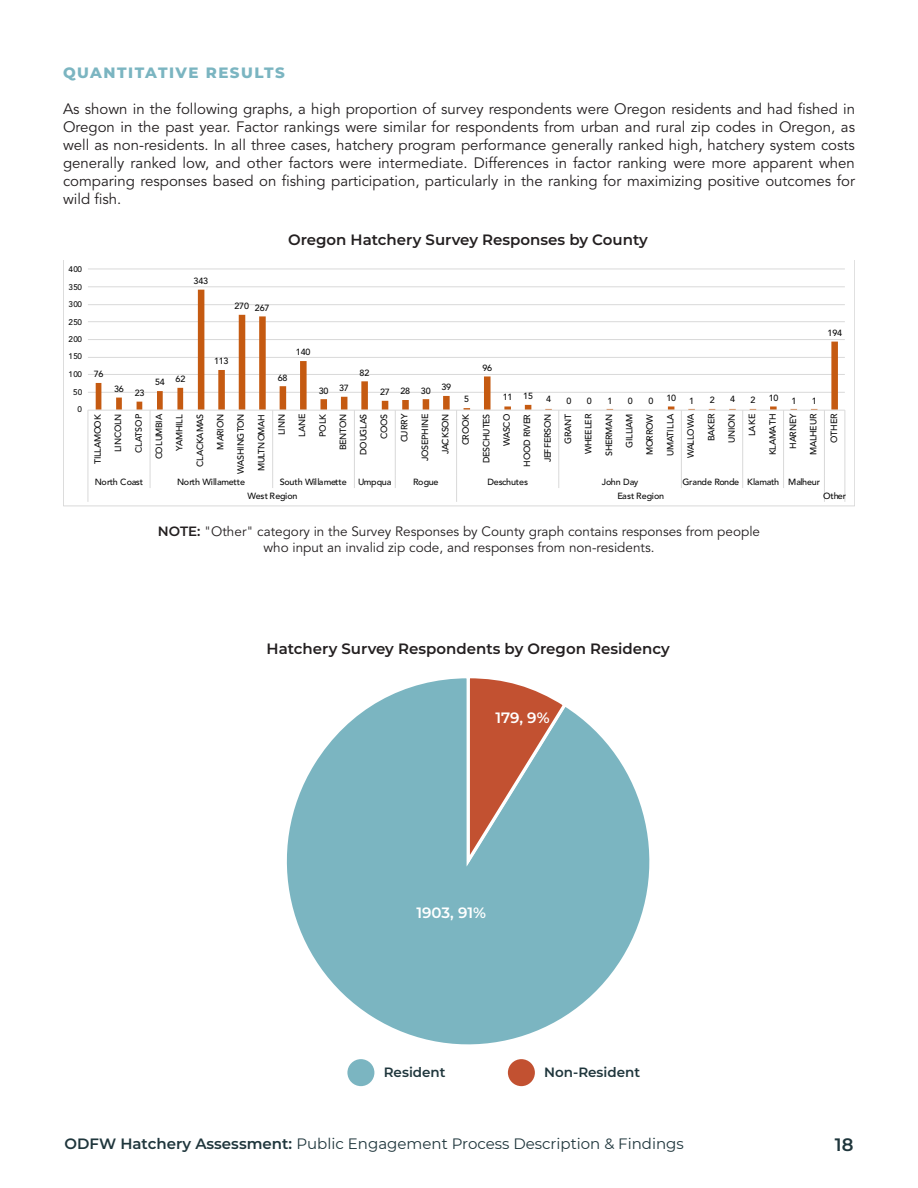
<style>
.page{position:relative;width:918px;height:1188px;background:#fff}
.page>*{position:absolute;margin:0;border:0;box-sizing:border-box;transform-origin:0 0}
.t1{font:600 18px "Montserrat";color:#1f363c}
.t2{font:15px/18px "Avenir LT Std";color:#231f20;text-align:justify}
.t3{font:600 15px "Montserrat";color:#231f20}
.t4{font:15px "Montserrat";color:#1f363c}
.t5{font:800 15px "Montserrat";letter-spacing:.1em;color:#7bb5c1}
.t6{font:600 15px "Montserrat";color:#fff}
.t7{font:13.5px/16.2px "Avenir LT Std";color:#231f20;text-align:center}
.t8{font:600 13.5px "Montserrat";color:#1f363c}
.t9{font:500 9px "Avenir LT Std";letter-spacing:-.025em;color:#0d0d0d}
.t10{font:500 9px "Avenir LT Std";color:#0d0d0d}
.t11{font:500 9px "Avenir LT Std";letter-spacing:.025em;color:#0d0d0d}
.t12{font:500 9px "Avenir LT Std";letter-spacing:-.045em;color:#0d0d0d}
.t13{font:500 9px "Avenir LT Std";letter-spacing:-.055em;color:#0d0d0d}
.t14{font:500 8.1px "Avenir LT Std";letter-spacing:.045em;color:#0d0d0d}
.s1{font-family:"Montserrat";font-weight:600}
.s2{font-weight:600}
</style>
<div class="page">
<svg style="left:63px;top:260px;width:792px;height:246px"></svg>
<svg style="left:286px;top:678px;width:364px;height:394px"></svg>
<svg style="left:464px;top:678px;width:105px;height:186px;background:#a99188"></svg>
<div style="left:347px;top:1059px;width:27px;height:27px;background:#7bb5c1;border-radius:50%"></div>
<div style="left:508px;top:1059px;width:27px;height:27px;background:#c25131;border-radius:50%"></div>
<p class="t5" style="left:63px;top:61px;width:223px">QUANTITATIVE RESULTS</p>
<p class="t2" style="left:63px;top:100px;width:794px">As shown in the following graphs, a high proportion of survey respondents were Oregon residents and had fished in Oregon in the past year. Factor rankings were similar for respondents from urban and rural zip codes in Oregon, as well as non-residents. In all three cases, hatchery program performance generally ranked high, hatchery system costs generally ranked low, and other factors were intermediate. Differences in factor ranking were more apparent when comparing responses based on fishing participation, particularly in the ranking for maximizing positive outcomes for wild fish.</p>
<p class="t14" style="left:69px;top:264px;width:15px">400</p>
<p class="t14" style="left:69px;top:282px;width:15px">350</p>
<p class="t14" style="left:69px;top:299px;width:15px">300</p>
<p class="t14" style="left:69px;top:317px;width:15px">250</p>
<p class="t14" style="left:69px;top:335px;width:15px">200</p>
<p class="t14" style="left:69px;top:352px;width:15px">150</p>
<p class="t14" style="left:69px;top:370px;width:15px">100</p>
<p class="t14" style="left:73px;top:388px;width:11px">50</p>
<p class="t14" style="left:78px;top:405px;width:6px">0</p>
<p class="t9" style="left:194px;top:276px;width:16px">343</p>
<p class="t3" style="left:288px;top:229px;width:361px">Oregon Hatchery Survey Responses by County</p>
<p class="t9" style="left:235px;top:302px;width:37px">270 267</p>
<p class="t9" style="left:94px;top:369px;width:11px">76</p>
<p class="t9" style="left:114px;top:384px;width:11px">36</p>
<p class="t9" style="left:135px;top:388px;width:11px">23</p>
<p class="t9" style="left:155px;top:375px;width:32px">54 62</p>
<p class="t9" style="left:214px;top:356px;width:16px">113</p>
<p class="t9" style="left:278px;top:372px;width:11px">68</p>
<p class="t9" style="left:296px;top:347px;width:16px">140</p>
<p class="t9" style="left:319px;top:384px;width:32px">30 37</p>
<p class="t9" style="left:360px;top:367px;width:11px">82</p>
<p class="t9" style="left:380px;top:386px;width:73px">27 28 30 39</p>
<p class="t9" style="left:464px;top:394px;width:6px">5</p>
<p class="t9" style="left:482px;top:362px;width:11px">96</p>
<p class="t9" style="left:503px;top:391px;width:32px">11 15</p>
<p class="t9" style="left:546px;top:394px;width:6px">4</p>
<p class="t9" style="left:567px;top:396px;width:6px">0</p>
<p class="t9" style="left:587px;top:396px;width:6px">0</p>
<p class="t9" style="left:607px;top:396px;width:6px">1</p>
<p class="t9" style="left:628px;top:396px;width:6px">0</p>
<p class="t9" style="left:648px;top:396px;width:6px">0</p>
<p class="t9" style="left:666px;top:393px;width:11px">10</p>
<p class="t9" style="left:689px;top:396px;width:6px">1</p>
<p class="t9" style="left:710px;top:395px;width:6px">2</p>
<p class="t9" style="left:730px;top:394px;width:6px">4</p>
<p class="t9" style="left:751px;top:395px;width:6px">2</p>
<p class="t9" style="left:769px;top:393px;width:11px">10</p>
<p class="t9" style="left:792px;top:396px;width:6px">1</p>
<p class="t9" style="left:812px;top:396px;width:6px">1</p>
<p class="t9" style="left:828px;top:328px;width:16px">194</p>
<p class="t9" style="left:92px;top:464px;width:51px;rotate:-90deg">TILLAMOOK</p>
<p class="t9" style="left:113px;top:452px;width:39px;rotate:-90deg">LINCOLN</p>
<p class="t9" style="left:133px;top:453px;width:40px;rotate:-90deg">CLATSOP</p>
<p class="t9" style="left:154px;top:459px;width:47px;rotate:-90deg">COLUMBIA</p>
<p class="t9" style="left:174px;top:451px;width:38px;rotate:-90deg">YAMHILL</p>
<p class="t11" style="left:195px;top:467px;width:54px;rotate:-90deg">CLACKAMAS</p>
<p class="t9" style="left:215px;top:450px;width:37px;rotate:-90deg">MARION</p>
<p class="t9" style="left:236px;top:474px;width:61px;rotate:-90deg">WASHINGTON</p>
<p class="t12" style="left:256px;top:471px;width:58px;rotate:-90deg">MULTNOMAH</p>
<p class="t9" style="left:277px;top:435px;width:22px;rotate:-90deg">LINN</p>
<p class="t9" style="left:297px;top:437px;width:24px;rotate:-90deg">LANE</p>
<p class="t9" style="left:317px;top:437px;width:24px;rotate:-90deg">POLK</p>
<p class="t9" style="left:338px;top:450px;width:38px;rotate:-90deg">BENTON</p>
<p class="t9" style="left:358px;top:455px;width:43px;rotate:-90deg">DOUGLAS</p>
<p class="t9" style="left:379px;top:439px;width:27px;rotate:-90deg">COOS</p>
<p class="t9" style="left:399px;top:442px;width:30px;rotate:-90deg">CURRY</p>
<p class="t9" style="left:420px;top:461px;width:48px;rotate:-90deg">JOSEPHINE</p>
<p class="t9" style="left:440px;top:454px;width:42px;rotate:-90deg">JACKSON</p>
<p class="t9" style="left:461px;top:445px;width:33px;rotate:-90deg">CROOK</p>
<p class="t9" style="left:481px;top:463px;width:51px;rotate:-90deg">DESCHUTES</p>
<p class="t9" style="left:502px;top:446px;width:34px;rotate:-90deg">WASCO</p>
<p class="t9" style="left:522px;top:467px;width:54px;rotate:-90deg">HOOD RIVER</p>
<p class="t9" style="left:542px;top:462px;width:50px;rotate:-90deg">JEFFERSON</p>
<p class="t9" style="left:563px;top:444px;width:31px;rotate:-90deg">GRANT</p>
<p class="t9" style="left:583px;top:454px;width:42px;rotate:-90deg">WHEELER</p>
<p class="t9" style="left:604px;top:456px;width:44px;rotate:-90deg">SHERMAN</p>
<p class="t9" style="left:624px;top:448px;width:36px;rotate:-90deg">GILLIAM</p>
<p class="t9" style="left:645px;top:455px;width:43px;rotate:-90deg">MORROW</p>
<p class="t9" style="left:665px;top:456px;width:43px;rotate:-90deg">UMATILLA</p>
<p class="t13" style="left:686px;top:458px;width:46px;rotate:-90deg">WALLOWA</p>
<p class="t9" style="left:706px;top:441px;width:29px;rotate:-90deg">BAKER</p>
<p class="t9" style="left:726px;top:443px;width:31px;rotate:-90deg">UNION</p>
<p class="t9" style="left:747px;top:436px;width:23px;rotate:-90deg">LAKE</p>
<p class="t9" style="left:767px;top:455px;width:43px;rotate:-90deg">KLAMATH</p>
<p class="t9" style="left:788px;top:449px;width:36px;rotate:-90deg">HARNEY</p>
<p class="t9" style="left:808px;top:455px;width:43px;rotate:-90deg">MALHEUR</p>
<p class="t9" style="left:829px;top:443px;width:30px;rotate:-90deg">OTHER</p>
<p class="t9" style="left:95px;top:477px;width:50px">North Coast</p>
<p class="t9" style="left:177px;top:477px;width:69px">North Willamette</p>
<p class="t9" style="left:280px;top:477px;width:69px">South Willamette</p>
<p class="t9" style="left:358px;top:477px;width:35px">Umpqua</p>
<p class="t9" style="left:413px;top:477px;width:27px">Rogue</p>
<p class="t9" style="left:487px;top:477px;width:42px">Deschutes</p>
<p class="t9" style="left:602px;top:477px;width:38px">John Day</p>
<p class="t9" style="left:683px;top:477px;width:139px">Grande Ronde Klamath Malheur</p>
<p class="t9" style="left:248px;top:491px;width:51px">West Region</p>
<p class="t10" style="left:617px;top:491px;width:48px">East Region</p>
<p class="t9" style="left:823px;top:491px;width:24px">Other</p>
<p class="t7" style="left:158px;top:523px;width:604px"><span class="s1">NOTE:</span> "Other" category in the Survey Responses by County graph contains responses from people who input an invalid zip code, and responses from non-residents.</p>
<p class="t3" style="left:267px;top:638px;width:405px">Hatchery Survey Respondents by Oregon Residency</p>
<p class="t6" style="left:495px;top:707px;width:56px">179, 9%</p>
<p class="t6" style="left:416px;top:902px;width:71px">1903, 91%</p>
<p class="t8" style="left:384px;top:1062px;width:63px">Resident</p>
<p class="t8" style="left:544px;top:1062px;width:97px">Non-Resident</p>
<p class="t4" style="left:64px;top:1133px;width:621px"><span class="s2">ODFW Hatchery Assessment:</span> Public Engagement Process Description &amp; Findings</p>
<p class="t1" style="left:835px;top:1132px;width:20px">18</p>
</div>
